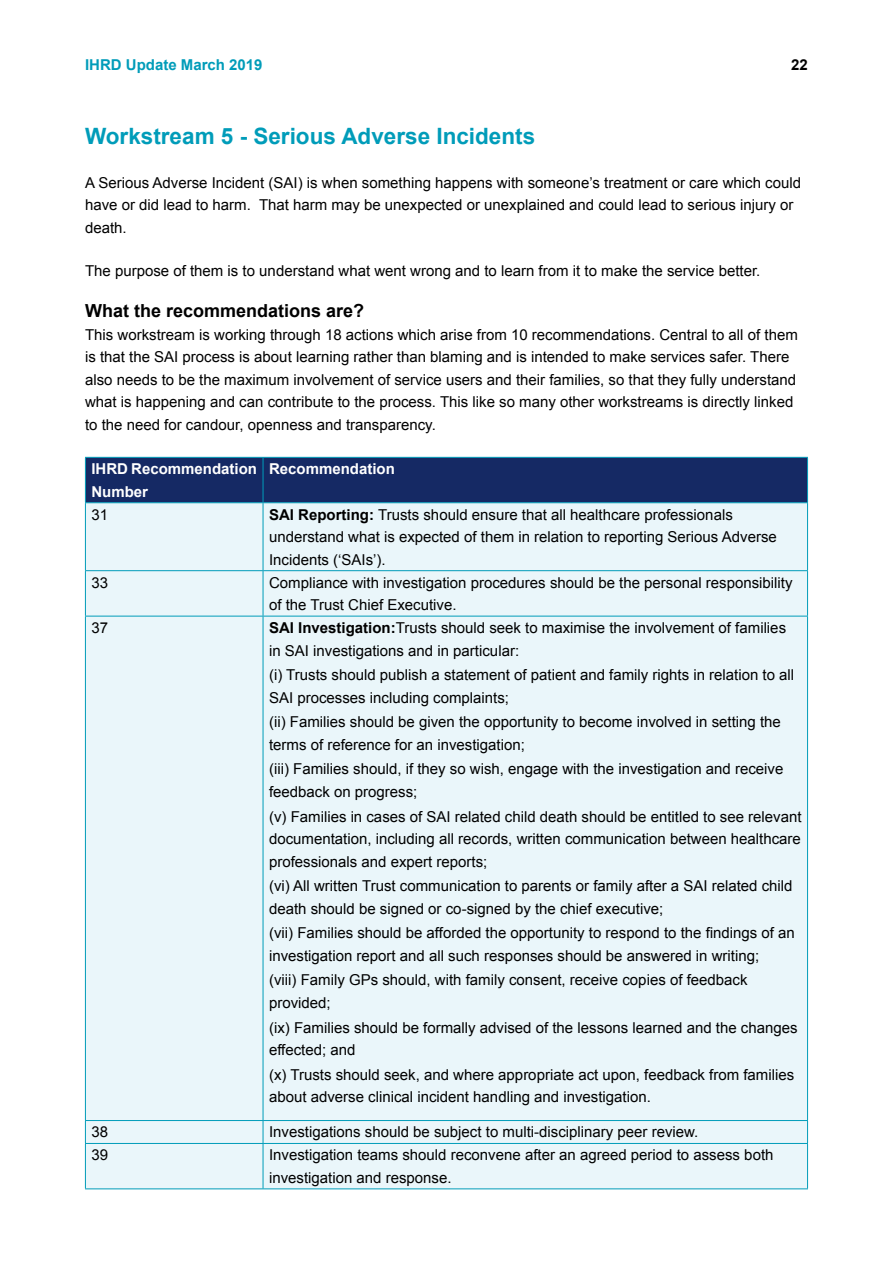
<style>
.page{position:relative;width:893px;height:1263px;background:#fff}
.page>*{position:absolute;margin:0;border:0;box-sizing:border-box;transform-origin:0 0}
.t1{font:700 22.5px "Arial";color:#009cb9}
.t2{font:700 18px "Arial";color:#000}
.t3{font:15px/22.5px "Arial";color:#000}
.t4{font:700 15px/22.5px "Arial";color:#fff}
.t5{font:700 15px "Arial";color:#009cb9}
.t6{font:700 15px "Arial";color:#000}
.s1{font-weight:700}
</style>
<div class="page">
<div style="left:86px;top:458px;width:721px;height:44px;background:#152964"></div>
<div style="left:86px;top:503px;width:721px;height:685px;background:#eaf6fa"></div>
<hr style="left:85px;top:503px;width:1px;height:67px;background:#009cb9">
<hr style="left:263px;top:503px;width:1px;height:67px;background:#009cb9">
<hr style="left:807px;top:503px;width:1px;height:67px;background:#009cb9">
<hr style="left:85px;top:570px;width:178px;height:1px;background:#009cb9">
<hr style="left:85px;top:571px;width:1px;height:45px;background:#009cb9">
<hr style="left:263px;top:570px;width:545px;height:1px;background:#009cb9">
<hr style="left:263px;top:571px;width:1px;height:45px;background:#009cb9">
<hr style="left:807px;top:571px;width:1px;height:45px;background:#009cb9">
<hr style="left:85px;top:616px;width:178px;height:1px;background:#009cb9">
<hr style="left:85px;top:616px;width:1px;height:504px;background:#009cb9">
<hr style="left:263px;top:616px;width:545px;height:1px;background:#009cb9">
<hr style="left:263px;top:616px;width:1px;height:504px;background:#009cb9">
<hr style="left:807px;top:616px;width:1px;height:504px;background:#009cb9">
<hr style="left:85px;top:1120px;width:178px;height:1px;background:#009cb9">
<svg style="left:85px;top:1121px;width:1px;height:22px"></svg>
<hr style="left:263px;top:1120px;width:545px;height:1px;background:#009cb9">
<svg style="left:263px;top:1121px;width:1px;height:22px"></svg>
<svg style="left:807px;top:1121px;width:1px;height:22px"></svg>
<hr style="left:85px;top:1143px;width:178px;height:1px;background:#009cb9">
<hr style="left:85px;top:1144px;width:1px;height:44px;background:#009cb9">
<hr style="left:263px;top:1143px;width:545px;height:1px;background:#009cb9">
<hr style="left:263px;top:1144px;width:1px;height:44px;background:#009cb9">
<hr style="left:807px;top:1144px;width:1px;height:44px;background:#009cb9">
<hr style="left:85px;top:457px;width:178px;height:1px;background:#009cb9">
<hr style="left:85px;top:458px;width:1px;height:44px;background:#009cb9">
<hr style="left:263px;top:457px;width:545px;height:1px;background:#009cb9">
<hr style="left:263px;top:458px;width:1px;height:44px;background:#009cb9">
<hr style="left:807px;top:458px;width:1px;height:44px;background:#009cb9">
<hr style="left:85px;top:502px;width:178px;height:1px;background:#009cb9">
<hr style="left:263px;top:502px;width:545px;height:1px;background:#009cb9">
<hr style="left:85px;top:1188px;width:178px;height:1px;background:#009cb9">
<hr style="left:263px;top:1188px;width:545px;height:1px;background:#009cb9">
<p class="t5" style="left:85px;top:54px;width:179px">IHRD Update March 2019</p>
<p class="t6" style="left:791px;top:54px;width:18px">22</p>
<p class="t1" style="left:85px;top:121px;width:452px">Workstream 5 - Serious Adverse Incidents</p>
<p class="t3" style="left:85px;top:171px;width:717px">A Serious Adverse Incident (SAI) is when something happens with someone’s treatment or care which could have or did lead to harm. That harm may be unexpected or unexplained and could lead to serious injury or death.</p>
<p class="t3" style="left:85px;top:260px;width:677px">The purpose of them is to understand what went wrong and to learn from it to make the service better.</p>
<p class="t2" style="left:85px;top:299px;width:281px">What the recommendations are?</p>
<p class="t3" style="left:85px;top:323px;width:714px">This workstream is working through 18 actions which arise from 10 recommendations. Central to all of them is that the SAI process is about learning rather than blaming and is intended to make services safer. There also needs to be the maximum involvement of service users and their families, so that they fully understand what is happening and can contribute to the process. This like so many other workstreams is directly linked to the need for candour, openness and transparency.</p>
<p class="t4" style="left:91px;top:458px;width:167px">IHRD Recommendation<br>Number</p>
<p class="t4" style="left:269px;top:458px;width:127px">Recommendation</p>
<p class="t3" style="left:91px;top:503px;width:18px">31</p>
<p class="t3" style="left:269px;top:503px;width:509px"><span class="s1">SAI Reporting:</span> Trusts should ensure that all healthcare professionals understand what is expected of them in relation to reporting Serious Adverse<br>Incidents (‘SAIs’).</p>
<p class="t3" style="left:91px;top:571px;width:18px">33</p>
<p class="t3" style="left:269px;top:571px;width:525px">Compliance with investigation procedures should be the personal responsibility of the Trust Chief Executive.</p>
<p class="t3" style="left:91px;top:617px;width:18px">37</p>
<p class="t3" style="left:269px;top:617px;width:519px"><span class="s1">SAI Investigation:</span>Trusts should seek to maximise the involvement of families in SAI investigations and in particular:</p>
<p class="t3" style="left:269px;top:664px;width:527px">(i) Trusts should publish a statement of patient and family rights in relation to all<br>SAI processes including complaints;</p>
<p class="t3" style="left:269px;top:711px;width:513px">(ii) Families should be given the opportunity to become involved in setting the terms of reference for an investigation;</p>
<p class="t3" style="left:269px;top:758px;width:516px">(iii) Families should, if they so wish, engage with the investigation and receive feedback on progress;</p>
<p class="t3" style="left:269px;top:805px;width:534px;text-align:justify">(v) Families in cases of SAI related child death should be entitled to see relevant documentation, including all records, written communication between healthcare professionals and expert reports;</p>
<p class="t3" style="left:269px;top:875px;width:525px">(vi) All written Trust communication to parents or family after a SAI related child death should be signed or co-signed by the chief executive;</p>
<p class="t3" style="left:269px;top:922px;width:527px">(vii) Families should be afforded the opportunity to respond to the findings of an investigation report and all such responses should be answered in writing;</p>
<p class="t3" style="left:269px;top:969px;width:480px">(viii) Family GPs should, with family consent, receive copies of feedback provided;</p>
<p class="t3" style="left:269px;top:1016px;width:530px">(ix) Families should be formally advised of the lessons learned and the changes effected; and</p>
<p class="t3" style="left:269px;top:1063px;width:527px">(x) Trusts should seek, and where appropriate act upon, feedback from families about adverse clinical incident handling and investigation.</p>
<p class="t3" style="left:91px;top:1121px;width:18px">38</p>
<p class="t3" style="left:269px;top:1121px;width:431px">Investigations should be subject to multi-disciplinary peer review.</p>
<p class="t3" style="left:91px;top:1144px;width:18px">39</p>
<p class="t3" style="left:269px;top:1144px;width:506px">Investigation teams should reconvene after an agreed period to assess both investigation and response.</p>
</div>
